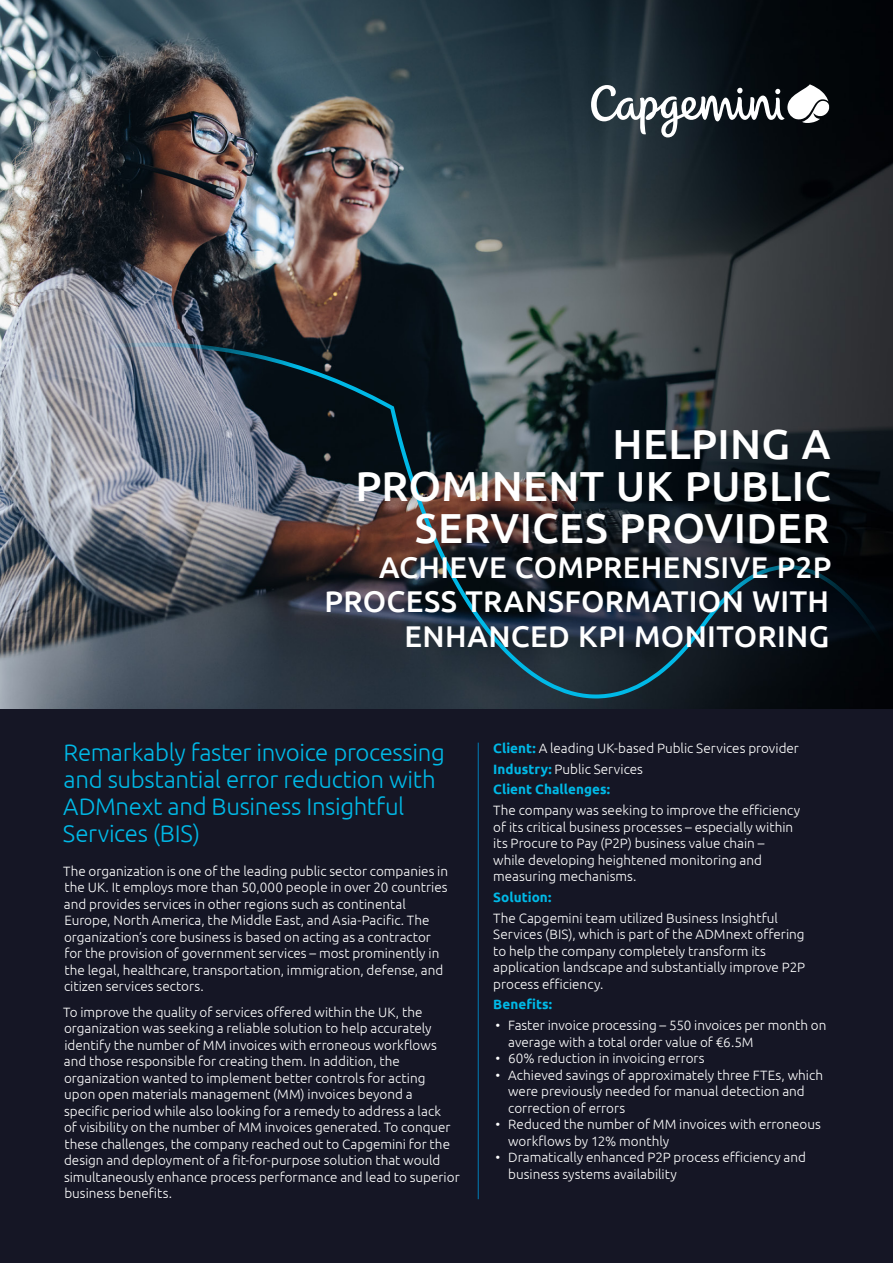
<style>
.page{position:relative;width:893px;height:1263px;background:#151625}
.page>*{position:absolute;margin:0;border:0;box-sizing:border-box;transform-origin:0 0}
.t1{font:500 42px/42px "Ubuntu";letter-spacing:.01em;color:#fff;text-align:right}
.t2{font:500 30px/34.5px "Ubuntu";letter-spacing:.015em;color:#fff;text-align:right}
.t3{font:300 24px/27px "Ubuntu";letter-spacing:-.015em;color:#00b9e7}
.t4{font:300 13.5px/16.5px "Ubuntu";color:#fff}
.t5{font:700 13.5px "Ubuntu";letter-spacing:.005em;color:#00b9e7}
.s1{font-weight:700;color:#00b9e7}
</style>
<div class="page">
<img style="left:0;top:0;width:893px;height:709px">
<svg style="left:17px;top:342px;width:876px;height:367px"></svg>
<svg style="left:591px;top:84px;width:238px;height:53px"></svg>
<hr style="left:478px;top:743px;width:1px;height:456px;background:#007db7">
<h1 class="t1" style="left:355px;top:422px;width:477px">HELPING A<br>PROMINENT UK PUBLIC<br>SERVICES PROVIDER</h1>
<h2 class="t2" style="left:325px;top:549px;width:508px">ACHIEVE COMPREHENSIVE P2P<br>PROCESS TRANSFORMATION WITH<br>ENHANCED KPI MONITORING</h2>
<h3 class="t3" style="left:63px;top:738px;width:383px">Remarkably faster invoice processing and substantial error reduction with<br>ADMnext and Business Insightful<br>Services (BIS)</h3>
<p class="t4" style="left:63px;top:862px;width:386px">The organization is one of the leading public sector companies in the UK. It employs more than 50,000 people in over 20 countries and provides services in other regions such as continental Europe, North America, the Middle East, and Asia-Pacific. The organization’s core business is based on acting as a contractor for the provision of government services – most prominently in the legal, healthcare, transportation, immigration, defense, and citizen services sectors.</p>
<p class="t4" style="left:63px;top:1003px;width:398px">To improve the quality of services offered within the UK, the organization was seeking a reliable solution to help accurately identify the number of MM invoices with erroneous workflows and those responsible for creating them. In addition, the organization wanted to implement better controls for acting<br>upon open materials management (MM) invoices beyond a specific period while also looking for a remedy to address a lack<br>of visibility on the number of MM invoices generated. To conquer these challenges, the company reached out to Capgemini for the design and deployment of a fit-for-purpose solution that would simultaneously enhance process performance and lead to superior business benefits.</p>
<p class="t4" style="left:493px;top:737px;width:307px;line-height:20.7px"><span class="s1">Client:</span> A leading UK-based Public Services provider<br><span class="s1">Industry:</span> Public Services<br><span class="s1">Client Challenges:</span></p>
<p class="t4" style="left:493px;top:802px;width:308px">The company was seeking to improve the efficiency of its critical business processes – especially within its Procure to Pay (P2P) business value chain –<br>while developing heightened monitoring and measuring mechanisms.</p>
<p class="t5" style="left:493px;top:889px;width:60px">Solution:</p>
<p class="t4" style="left:493px;top:909px;width:313px">The Capgemini team utilized Business Insightful Services (BIS), which is part of the ADMnext offering to help the company completely transform its application landscape and substantially improve P2P process efficiency.</p>
<p class="t5" style="left:493px;top:996px;width:60px">Benefits:</p>
<p class="t4" style="left:508px;top:1017px;width:320px;text-indent:-13px">• Faster invoice processing – 550 invoices per month on average with a total order value of €6.5M</p>
<p class="t4" style="left:495px;top:1050px;width:211px">• 60% reduction in invoicing errors</p>
<p class="t4" style="left:508px;top:1066px;width:316px;text-indent:-13px">• Achieved savings of approximately three FTEs, which were previously needed for manual detection and correction of errors</p>
<p class="t4" style="left:508px;top:1116px;width:314px;text-indent:-13px">• Reduced the number of MM invoices with erroneous workflows by 12% monthly</p>
<p class="t4" style="left:508px;top:1149px;width:299px;text-indent:-13px">• Dramatically enhanced P2P process efficiency and business systems availability</p>
</div>
